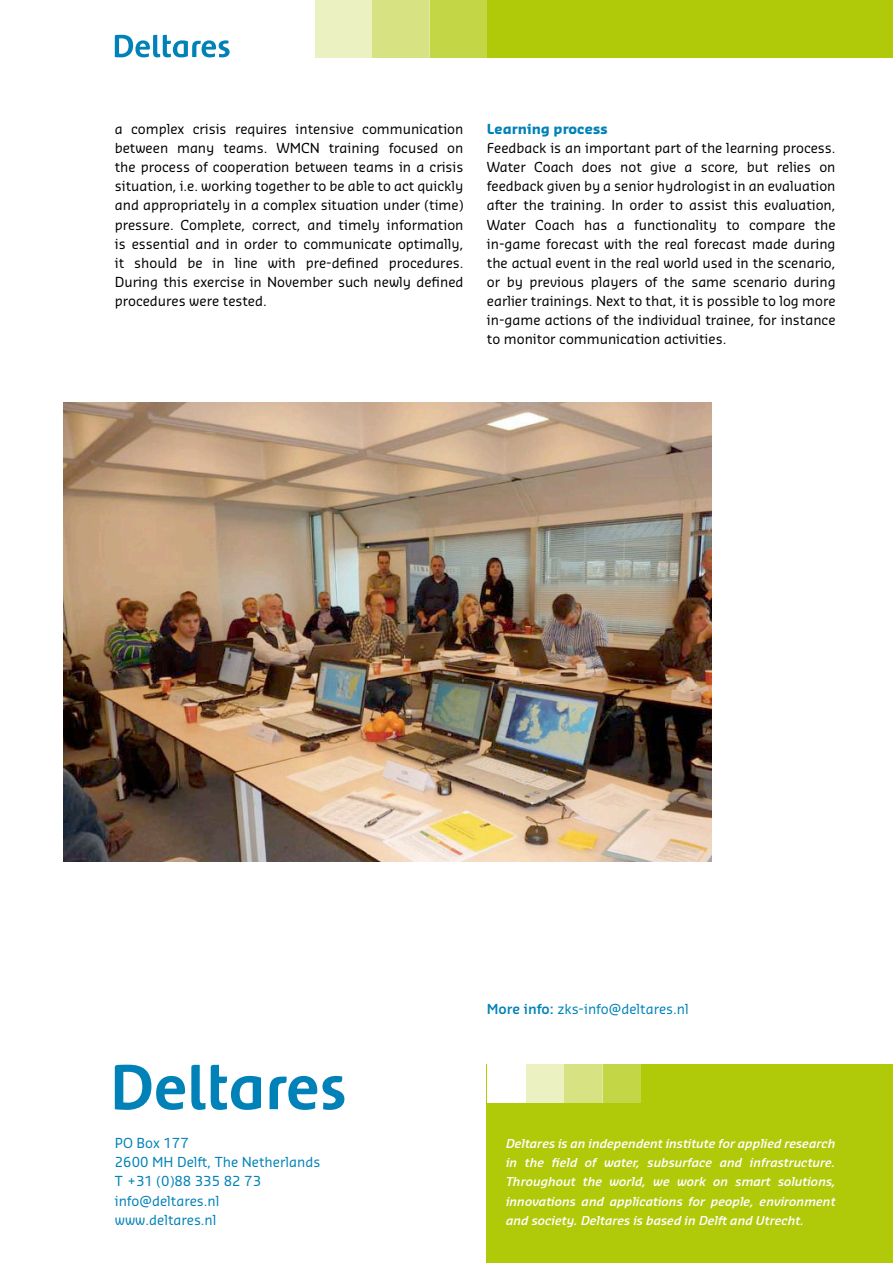
<style>
.page{position:relative;width:893px;height:1263px;background:#fff}
.page>*{position:absolute;margin:0;border:0;box-sizing:border-box;transform-origin:0 0}
.t1{font:13.5px/19.2px "Sansa Pro";color:#000;text-align:justify}
.t2{font:13.5px/19.2px "Sansa Pro";color:#0082b8}
.t3{font:700 13.5px "Sansa Pro";color:#0082b8}
.t4{font:italic 600 12px/19.2px "Sansa Pro";color:#fff;text-align:justify}
.s1{font-weight:600}
</style>
<div class="page">
<div style="left:273px;top:0;width:620px;height:57px;background:#b0c909"></div>
<div style="left:429px;top:0;width:58px;height:57px;background:#c3d645"></div>
<div style="left:372px;top:0;width:57px;height:57px;background:#d7e383"></div>
<div style="left:315px;top:0;width:57px;height:57px;background:#ebf1c1"></div>
<div style="left:257px;top:0;width:58px;height:57px;background:#fff"></div>
<svg style="left:115px;top:35px;width:115px;height:22px"></svg>
<img style="left:64px;top:402px;width:648px;height:459px">
<div style="left:487px;top:1065px;width:406px;height:198px;background:#b0c909"></div>
<div style="left:603px;top:1065px;width:38px;height:38px;background:#c3d645"></div>
<div style="left:564px;top:1065px;width:39px;height:38px;background:#d7e383"></div>
<div style="left:525px;top:1065px;width:39px;height:38px;background:#ebf1c1"></div>
<div style="left:487px;top:1065px;width:38px;height:38px;background:#fff"></div>
<svg style="left:115px;top:1065px;width:229px;height:45px"></svg>
<p class="t1" style="left:115px;top:119px;width:350px">a complex crisis requires intensive communication between many teams. WMCN training focused on the process of cooperation between teams in a crisis situation, i.e. working together to be able to act quickly and appropriately in a complex situation under (time) pressure. Complete, correct, and timely information is essential and in order to communicate optimally, it should be in line with pre-defined procedures.<br>During this exercise in November such newly defined procedures were tested.</p>
<p class="t3" style="left:487px;top:120px;width:122px">Learning process</p>
<p class="t1" style="left:487px;top:138px;width:350px">Feedback is an important part of the learning process.<br>Water Coach does not give a score, but relies on feedback given by a senior hydrologist in an evaluation after the training. In order to assist this evaluation, Water Coach has a functionality to compare the in-game forecast with the real forecast made during the actual event in the real world used in the scenario, or by previous players of the same scenario during earlier trainings. Next to that, it is possible to log more in-game actions of the individual trainee, for instance to monitor communication activities.</p>
<p class="t2" style="left:115px;top:1133px;width:207px">PO Box 177<br>2600 MH Delft, The Netherlands<br>T +31 (0)88 335 82 73 info@deltares.nl www.deltares.nl</p>
<p class="t2" style="left:487px;top:999px;width:203px"><span class="s1">More info:</span> zks-info@deltares.nl</p>
<p class="t4" style="left:506px;top:1134px;width:331px">Deltares is an independent institute for applied research in the field of water, subsurface and infrastructure.<br>Throughout the world, we work on smart solutions, innovations and applications for people, environment and society. Deltares is based in Delft and Utrecht.</p>
</div>
